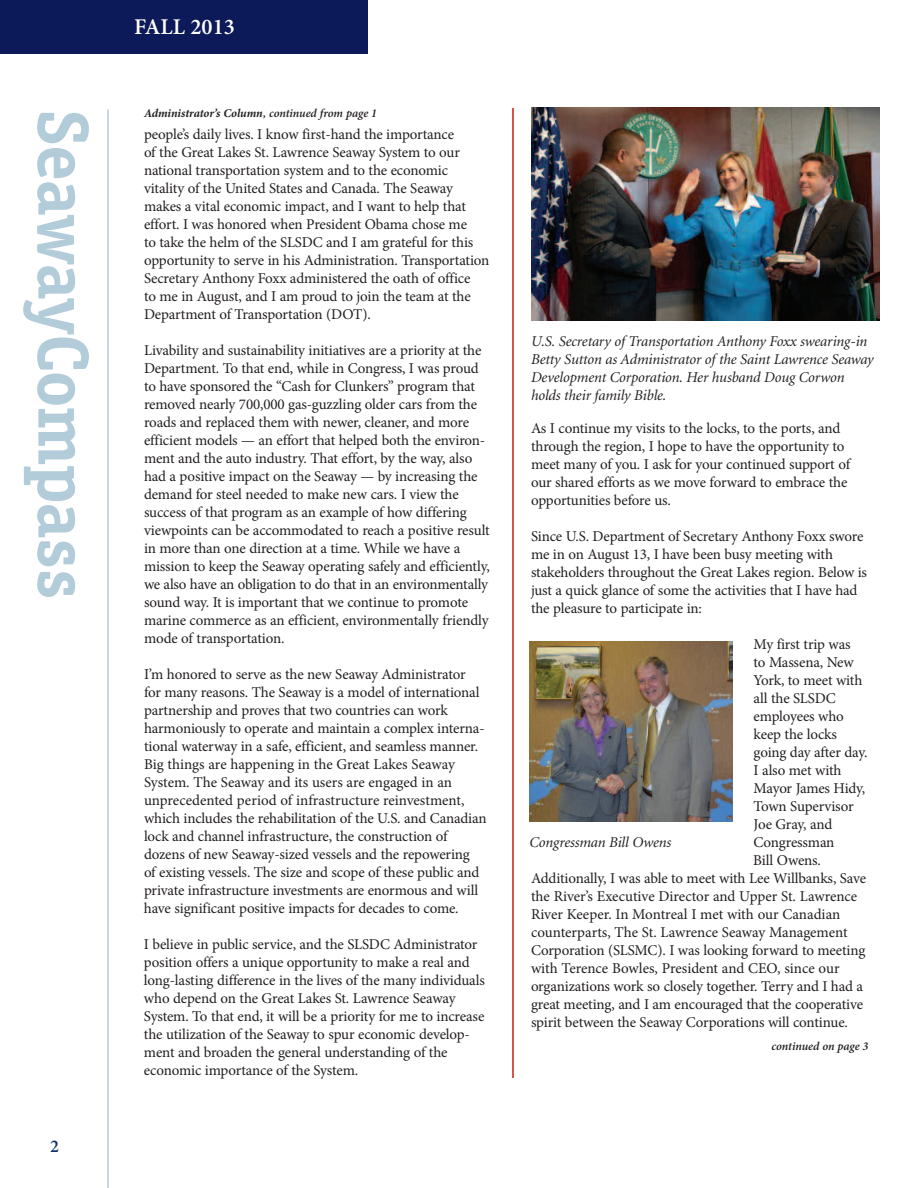
<style>
.page{position:relative;width:918px;height:1188px;background:#fff}
.page>*{position:absolute;margin:0;border:0;box-sizing:border-box;transform-origin:0 0}
.t1{font:700 72px "Officina Serif";letter-spacing:-.02em;color:#b3ccd9}
.t2{font:600 22.5px "Minion Pro";color:#fff}
.t3{font:600 18px "Minion Pro";color:#0d3366}
.t4{font:15px/18px "Minion Pro";letter-spacing:-.01em;color:#231f20}
.t5{font:italic 15px/18px "Minion EDO";letter-spacing:-.01em;color:#231f20}
.t6{font:italic 700 12px "Minion Pro";letter-spacing:-.005em;color:#231f20}
.t7{font:italic 600 12px "Minion Pro";letter-spacing:-.005em;color:#231f20}
.s1{font-weight:600}
</style>
<div class="page">
<hr style="left:107px;top:109px;width:2px;height:1079px;background:#b3ccd9">
<div style="left:0;top:0;width:368px;height:54px;background:#0d1a59"></div>
<hr style="left:512px;top:108px;width:2px;height:970px;background:#cc1a0d">
<img style="left:531px;top:108px;width:348px;height:212px">
<img style="left:530px;top:641px;width:203px;height:181px">
<h2 class="t2" style="left:134px;top:19px;width:102px">FALL 2013</h2>
<h1 class="t1" style="left:90px;top:110px;width:492px;rotate:90deg">SeawayCompass</h1>
<p class="t6" style="left:144px;top:108px;width:235px">Administrator’s Column<span class="s1">, continued from page 1</span></p>
<p class="t4" style="left:144px;top:127px;width:347px">people’s daily lives. I know first-hand the importance<br>of the Great Lakes St. Lawrence Seaway System to our national transportation system and to the economic vitality of the United States and Canada. The Seaway makes a vital economic impact, and I want to help that effort. I was honored when President Obama chose me<br>to take the helm of the SLSDC and I am grateful for this opportunity to serve in his Administration. Transportation Secretary Anthony Foxx administered the oath of office<br>to me in August, and I am proud to join the team at the Department of Transportation (DOT).</p>
<p class="t4" style="left:144px;top:343px;width:347px">Livability and sustainability initiatives are a priority at the Department. To that end, while in Congress, I was proud to have sponsored the “Cash for Clunkers” program that removed nearly 700,000 gas-guzzling older cars from the roads and replaced them with newer, cleaner, and more efficient models — an effort that helped both the environ&shy;ment and the auto industry. That effort, by the way, also had a positive impact on the Seaway — by increasing the demand for steel needed to make new cars. I view the success of that program as an example of how differing viewpoints can be accommodated to reach a positive result in more than one direction at a time. While we have a mission to keep the Seaway operating safely and efficiently, we also have an obligation to do that in an environmentally sound way. It is important that we continue to promote marine commerce as an efficient, environmentally friendly mode of transportation.</p>
<p class="t4" style="left:144px;top:667px;width:344px">I’m honored to serve as the new Seaway Administrator<br>for many reasons. The Seaway is a model of international partnership and proves that two countries can work harmoniously to operate and maintain a complex interna&shy;tional waterway in a safe, efficient, and seamless manner.<br>Big things are happening in the Great Lakes Seaway System. The Seaway and its users are engaged in an unprecedented period of infrastructure reinvestment, which includes the rehabilitation of the U.S. and Canadian lock and channel infrastructure, the construction of dozens of new Seaway-sized vessels and the repowering<br>of existing vessels. The size and scope of these public and private infrastructure investments are enormous and will have significant positive impacts for decades to come.</p>
<p class="t4" style="left:144px;top:937px;width:342px">I believe in public service, and the SLSDC Administrator position offers a unique opportunity to make a real and long-lasting difference in the lives of the many individuals who depend on the Great Lakes St. Lawrence Seaway System. To that end, it will be a priority for me to increase the utilization of the Seaway to spur economic develop&shy;ment and broaden the general understanding of the economic importance of the System.</p>
<p class="t3" style="left:50px;top:1139px;width:10px">2</p>
<p class="t5" style="left:531px;top:333px;width:344px">U.S. Secretary of Transportation Anthony Foxx swearing-in Betty Sutton as Administrator of the Saint Lawrence Seaway Development Corporation. Her husband Doug Corwon holds their family Bible.</p>
<p class="t4" style="left:531px;top:420px;width:321px">As I continue my visits to the locks, to the ports, and through the region, I hope to have the opportunity to meet many of you. I ask for your continued support of our shared efforts as we move forward to embrace the opportunities before us.</p>
<p class="t4" style="left:531px;top:528px;width:338px">Since U.S. Department of Secretary Anthony Foxx swore me in on August 13, I have been busy meeting with stakeholders throughout the Great Lakes region. Below is just a quick glance of some the activities that I have had the pleasure to participate in:</p>
<p class="t4" style="left:754px;top:636px;width:99px">My first trip was</p>
<p class="t4" style="left:754px;top:654px;width:102px">to Massena, New</p>
<p class="t4" style="left:754px;top:672px;width:110px">York, to meet with</p>
<p class="t4" style="left:754px;top:690px;width:84px">all the SLSDC</p>
<p class="t4" style="left:754px;top:708px;width:92px">employees who</p>
<p class="t4" style="left:754px;top:726px;width:85px">keep the locks</p>
<p class="t4" style="left:754px;top:744px;width:115px">going day after day.</p>
<p class="t4" style="left:754px;top:762px;width:89px">I also met with</p>
<p class="t4" style="left:754px;top:780px;width:113px">Mayor James Hidy,</p>
<p class="t4" style="left:754px;top:798px;width:102px">Town Supervisor</p>
<p class="t4" style="left:754px;top:816px;width:80px">Joe Gray, and</p>
<p class="t4" style="left:754px;top:834px;width:82px">Congressman</p>
<p class="t4" style="left:753px;top:852px;width:69px">Bill Owens.</p>
<p class="t4" style="left:531px;top:870px;width:337px">Additionally, I was able to meet with Lee Willbanks, Save</p>
<p class="t4" style="left:531px;top:888px;width:328px">the River’s Executive Director and Upper St. Lawrence</p>
<p class="t4" style="left:531px;top:906px;width:311px">River Keeper. In Montreal I met with our Canadian</p>
<p class="t4" style="left:531px;top:924px;width:318px">counterparts, The St. Lawrence Seaway Management</p>
<p class="t4" style="left:531px;top:942px;width:336px">Corporation (SLSMC). I was looking forward to meeting</p>
<p class="t4" style="left:531px;top:960px;width:310px">with Terence Bowles, President and CEO, since our</p>
<p class="t4" style="left:531px;top:978px;width:334px">organizations work so closely together. Terry and I had a</p>
<p class="t4" style="left:531px;top:996px;width:334px">great meeting, and I am encouraged that the cooperative</p>
<p class="t4" style="left:531px;top:1014px;width:318px">spirit between the Seaway Corporations will continue.</p>
<p class="t5" style="left:530px;top:835px;width:143px">Congressman Bill Owens</p>
<p class="t7" style="left:772px;top:1041px;width:99px">continued on page 3</p>
</div>
